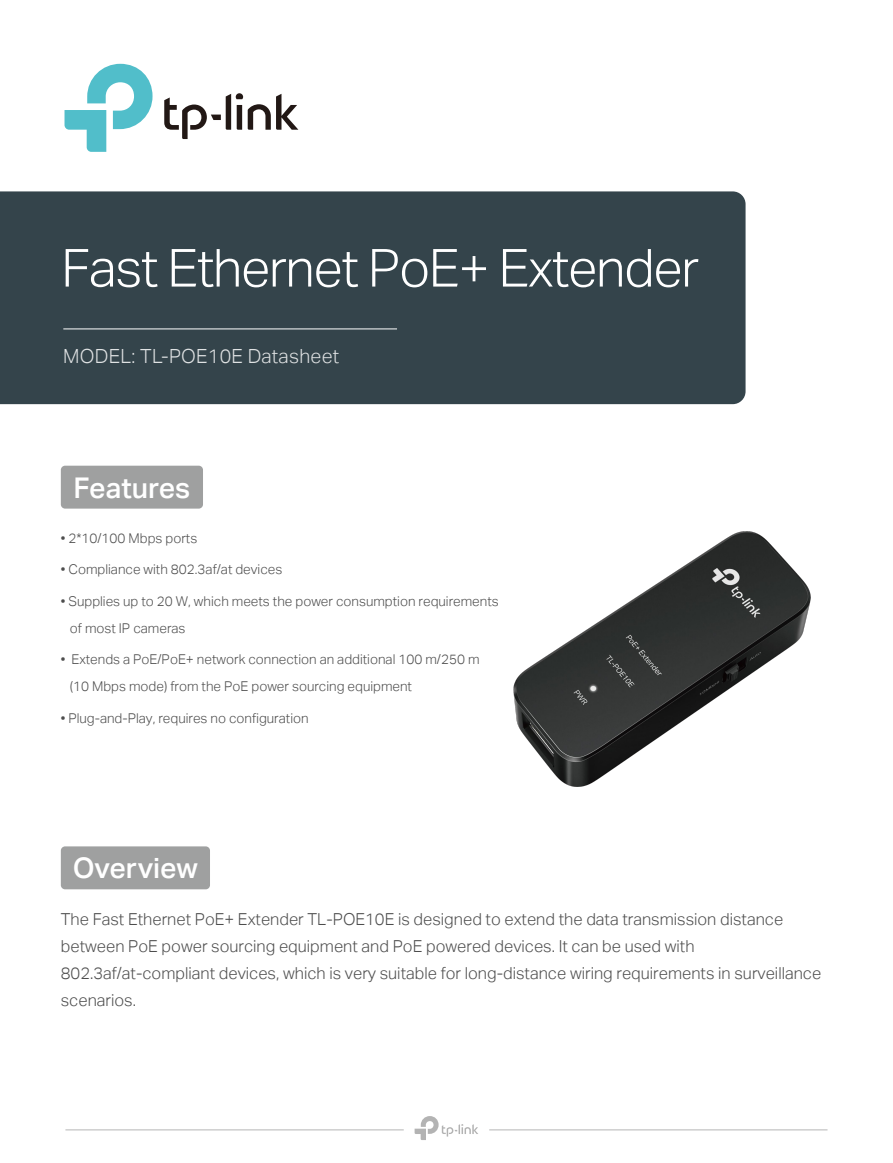
<style>
.page{position:relative;width:893px;height:1163px;background:#fff}
.page>*{position:absolute;margin:0;border:0;box-sizing:border-box;transform-origin:0 0}
.t1{font:52.5px "TP Link Aktiv Light";letter-spacing:-.025em;color:#fff}
.t2{font:28.5px "TP Link Aktiv Medium";color:#fff}
.t3{font:19.5px "TP Link Aktiv Light";letter-spacing:.015em;color:rgb(255 255 255/.85)}
.t4{font:16.5px/27px "TP Link Aktiv Light";color:#4d4d4d}
.t5{font:13.5px/27px "TP Link Aktiv Light";color:#4d4d4d}
</style>
<div class="page">
<div style="left:0;top:191px;width:746px;height:213px;background:#34444b"></div>
<hr style="left:63px;top:328px;width:334px;height:1px;background:#fff">
<div style="left:61px;top:846px;width:149px;height:43px;background:#9fa0a0;border-radius:4px"></div>
<svg style="left:65px;top:64px;width:88px;height:88px"></svg>
<svg style="left:164px;top:93px;width:134px;height:46px"></svg>
<hr style="left:65px;top:1129px;width:339px;height:1px;background:#b6b5b5">
<hr style="left:489px;top:1129px;width:338px;height:1px;background:#b6b5b5">
<svg style="left:415px;top:1116px;width:63px;height:23px"></svg>
<div style="left:61px;top:465px;width:142px;height:43px;background:#9fa0a0;border-radius:4px"></div>
<img style="left:513px;top:531px;width:297px;height:255px">
<h1 class="t1" style="left:61px;top:238px;width:639px">Fast Ethernet PoE+ Extender</h1>
<h3 class="t3" style="left:63px;top:345px;width:278px">MODEL: TL-POE10E Datasheet</h3>
<h2 class="t2" style="left:74px;top:471px;width:118px">Features</h2>
<p class="t5" style="left:61px;top:524px;width:138px">• 2*10/100 Mbps ports</p>
<p class="t5" style="left:61px;top:556px;width:223px">• Compliance with 802.3af/at devices</p>
<p class="t5" style="left:70px;top:587px;width:430px;text-indent:-9px">• Supplies up to 20 W, which meets the power consumption requirements of most IP cameras</p>
<p class="t5" style="left:70px;top:646px;width:411px;text-indent:-9px">• Extends a PoE/PoE+ network connection an additional 100 m/250 m (10 Mbps mode) from the PoE power sourcing equipment</p>
<p class="t5" style="left:61px;top:704px;width:249px">• Plug-and-Play, requires no configuration</p>
<h2 class="t2" style="left:73px;top:851px;width:127px">Overview</h2>
<p class="t4" style="left:61px;top:905px;width:762px">The Fast Ethernet PoE+ Extender TL-POE10E is designed to extend the data transmission distance between PoE power sourcing equipment and PoE powered devices. It can be used with 802.3af/at-compliant devices, which is very suitable for long-distance wiring requirements in surveillance scenarios.</p>
</div>
